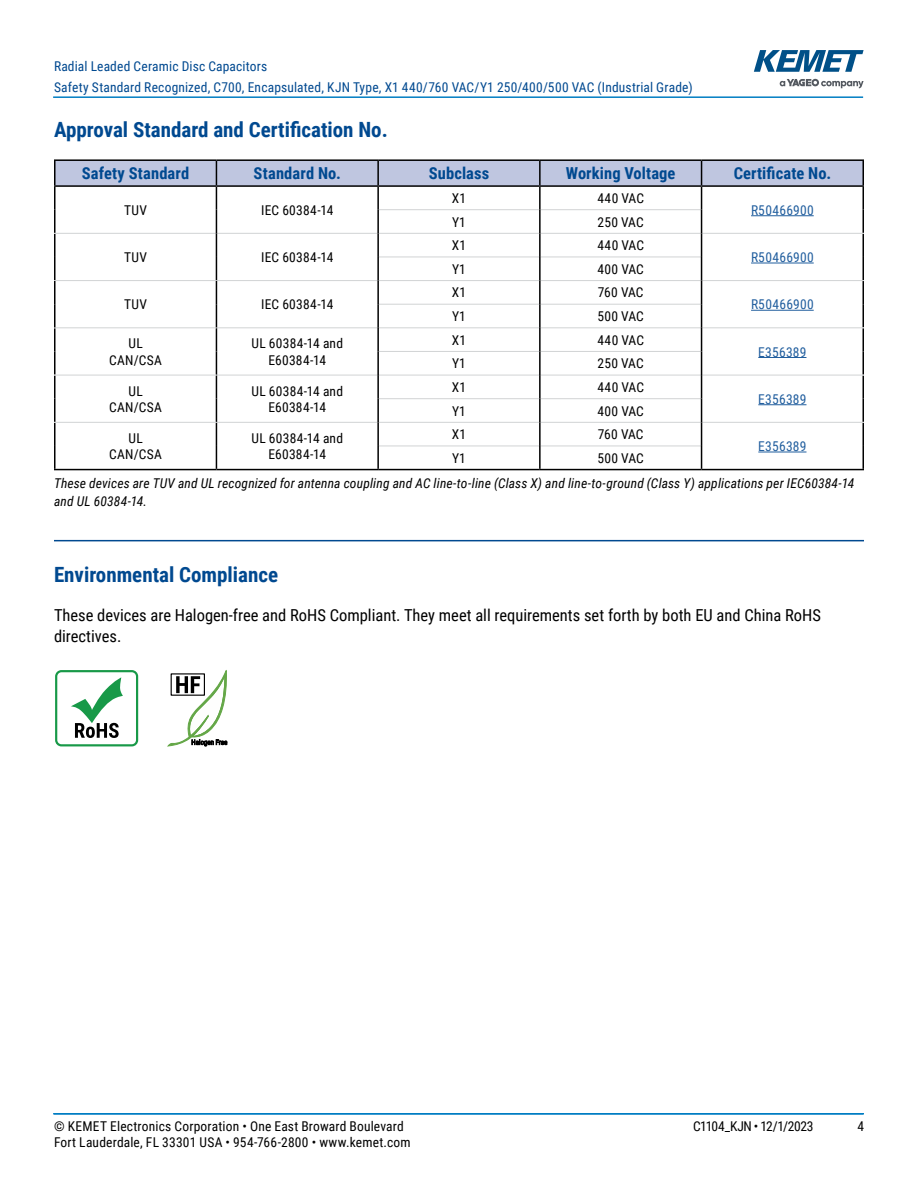
<style>
.page{position:relative;width:918px;height:1188px;background:#fff}
.page>*{position:absolute;margin:0;border:0;box-sizing:border-box;transform-origin:0 0}
.t1{font:700 21px "Roboto Condensed";color:#004990}
.t2{font:16.5px/21px "Roboto Condensed";color:#000}
.t3{font:700 16.5px "Roboto Condensed";letter-spacing:.01em;color:#004990}
.t4{font:13.5px/16.2px "Roboto Condensed";letter-spacing:.015em;color:#000;text-align:center}
.t5{font:italic 13.5px/18px "Roboto Condensed";letter-spacing:.01em;color:#000}
.t6{font:13.5px/21px "Roboto Condensed";letter-spacing:.01em;color:#004990}
.t7{font:13.5px "Roboto Condensed";letter-spacing:.02em;color:#215e9e}
.t8{font:13.5px "Roboto Condensed";letter-spacing:-.025em;color:#000}
</style>
<div class="page">
<hr style="left:54px;top:1113px;width:810px;height:2px;background:#007dc3">
<hr style="left:53px;top:1113px;width:810px;height:2px;background:#007dc3">
<hr style="left:53px;top:96px;width:810px;height:2px;background:#007dc3">
<svg style="left:780px;top:79px;width:84px;height:9px"></svg>
<svg style="left:754px;top:50px;width:110px;height:22px"></svg>
<hr style="left:54px;top:540px;width:810px;height:1px;background:#004990">
<hr style="left:54px;top:328px;width:2px;height:23px;background:#000">
<hr style="left:54px;top:351px;width:2px;height:24px;background:#000">
<hr style="left:54px;top:375px;width:2px;height:24px;background:#000">
<hr style="left:54px;top:399px;width:2px;height:23px;background:#000">
<hr style="left:216px;top:469px;width:162px;height:1px;background:#000">
<hr style="left:378px;top:469px;width:162px;height:1px;background:#000">
<hr style="left:540px;top:469px;width:162px;height:1px;background:#000">
<hr style="left:862px;top:187px;width:2px;height:23px;background:#000">
<hr style="left:862px;top:210px;width:2px;height:23px;background:#000">
<hr style="left:862px;top:234px;width:2px;height:23px;background:#000">
<hr style="left:862px;top:257px;width:2px;height:23px;background:#000">
<hr style="left:862px;top:281px;width:2px;height:23px;background:#000">
<hr style="left:862px;top:304px;width:2px;height:23px;background:#000">
<hr style="left:862px;top:328px;width:2px;height:23px;background:#000">
<hr style="left:862px;top:351px;width:2px;height:24px;background:#000">
<hr style="left:862px;top:375px;width:2px;height:24px;background:#000">
<hr style="left:862px;top:399px;width:2px;height:23px;background:#000">
<hr style="left:862px;top:423px;width:2px;height:23px;background:#000">
<hr style="left:862px;top:446px;width:2px;height:23px;background:#000">
<hr style="left:702px;top:469px;width:162px;height:1px;background:#000">
<hr style="left:54px;top:159px;width:162px;height:2px;background:#000">
<hr style="left:54px;top:161px;width:2px;height:24px;background:#000">
<hr style="left:216px;top:159px;width:162px;height:2px;background:#000">
<hr style="left:378px;top:159px;width:162px;height:2px;background:#000">
<hr style="left:540px;top:159px;width:162px;height:2px;background:#000">
<hr style="left:702px;top:159px;width:162px;height:2px;background:#000">
<hr style="left:862px;top:161px;width:2px;height:24px;background:#000">
<hr style="left:702px;top:185px;width:162px;height:2px;background:#000">
<hr style="left:54px;top:423px;width:2px;height:23px;background:#000">
<hr style="left:54px;top:446px;width:2px;height:23px;background:#000">
<hr style="left:54px;top:469px;width:162px;height:1px;background:#000">
<hr style="left:54px;top:234px;width:2px;height:23px;background:#000">
<hr style="left:54px;top:257px;width:2px;height:23px;background:#000">
<hr style="left:54px;top:185px;width:162px;height:2px;background:#000">
<hr style="left:54px;top:187px;width:2px;height:23px;background:#000">
<hr style="left:54px;top:210px;width:2px;height:23px;background:#000">
<hr style="left:54px;top:233px;width:162px;height:1px;background:#d1d3d4">
<hr style="left:702px;top:233px;width:162px;height:1px;background:#d1d3d4">
<hr style="left:702px;top:280px;width:162px;height:1px;background:#d1d3d4">
<hr style="left:702px;top:327px;width:162px;height:1px;background:#d1d3d4">
<hr style="left:702px;top:375px;width:162px;height:1px;background:#d1d3d4">
<hr style="left:702px;top:422px;width:162px;height:1px;background:#d1d3d4">
<hr style="left:54px;top:280px;width:162px;height:1px;background:#d1d3d4">
<hr style="left:54px;top:327px;width:162px;height:1px;background:#d1d3d4">
<hr style="left:54px;top:375px;width:162px;height:1px;background:#d1d3d4">
<hr style="left:54px;top:281px;width:2px;height:23px;background:#000">
<hr style="left:54px;top:304px;width:2px;height:23px;background:#000">
<svg style="left:55px;top:160px;width:808px;height:309px"></svg>
<hr style="left:54px;top:422px;width:162px;height:1px;background:#d1d3d4">
<hr style="left:751px;top:215px;width:63px;height:1px;background:#215e9e">
<hr style="left:751px;top:263px;width:63px;height:1px;background:#215e9e">
<hr style="left:751px;top:310px;width:63px;height:1px;background:#215e9e">
<hr style="left:758px;top:357px;width:48px;height:1px;background:#215e9e">
<hr style="left:758px;top:404px;width:48px;height:1px;background:#215e9e">
<hr style="left:758px;top:452px;width:48px;height:1px;background:#215e9e">
<div style="left:55px;top:670px;width:83px;height:76px;border:2px solid #189948;border-radius:5px"></div>
<svg style="left:71px;top:677px;width:52px;height:61px"></svg>
<svg style="left:167px;top:670px;width:60px;height:77px"></svg>
<p class="t6" style="left:54px;top:55px;width:640px">Radial Leaded Ceramic Disc Capacitors<br>Safety Standard Recognized, C700, Encapsulated, KJN Type, X1 440/760 VAC/Y1 250/400/500 VAC (Industrial Grade)</p>
<h1 class="t1" style="left:54px;top:115px;width:335px">Approval Standard and Certification No.</h1>
<p class="t3" style="left:82px;top:162px;width:109px">Safety Standard</p>
<p class="t3" style="left:254px;top:162px;width:89px">Standard No.</p>
<p class="t3" style="left:429px;top:162px;width:62px">Subclass</p>
<p class="t3" style="left:566px;top:162px;width:111px">Working Voltage</p>
<p class="t3" style="left:734px;top:162px;width:99px">Certificate No.</p>
<p class="t4" style="left:124px;top:201px;width:25px">TUV</p>
<p class="t4" style="left:261px;top:201px;width:74px">IEC 60384-14</p>
<p class="t4" style="left:452px;top:190px;width:16px">X1</p>
<p class="t4" style="left:597px;top:190px;width:48px">440 VAC</p>
<p class="t7" style="left:751px;top:201px;width:64px">R50466900</p>
<p class="t4" style="left:452px;top:213px;width:15px">Y1</p>
<p class="t4" style="left:598px;top:213px;width:48px">250 VAC</p>
<p class="t4" style="left:124px;top:249px;width:25px">TUV</p>
<p class="t4" style="left:261px;top:249px;width:74px">IEC 60384-14</p>
<p class="t4" style="left:124px;top:296px;width:25px">TUV</p>
<p class="t4" style="left:261px;top:296px;width:74px">IEC 60384-14</p>
<p class="t4" style="left:452px;top:237px;width:16px">X1</p>
<p class="t4" style="left:597px;top:237px;width:48px">440 VAC</p>
<p class="t4" style="left:452px;top:260px;width:15px">Y1</p>
<p class="t4" style="left:597px;top:260px;width:48px">400 VAC</p>
<p class="t4" style="left:452px;top:284px;width:16px">X1</p>
<p class="t4" style="left:598px;top:284px;width:47px">760 VAC</p>
<p class="t4" style="left:452px;top:308px;width:15px">Y1</p>
<p class="t4" style="left:598px;top:308px;width:48px">500 VAC</p>
<p class="t4" style="left:109px;top:335px;width:54px">UL<br>CAN/CSA</p>
<p class="t4" style="left:252px;top:335px;width:93px">UL 60384-14 and<br>E60384-14</p>
<p class="t4" style="left:452px;top:331px;width:16px">X1</p>
<p class="t4" style="left:597px;top:331px;width:48px">440 VAC</p>
<p class="t4" style="left:452px;top:355px;width:15px">Y1</p>
<p class="t4" style="left:598px;top:355px;width:48px">250 VAC</p>
<p class="t4" style="left:109px;top:382px;width:54px">UL<br>CAN/CSA</p>
<p class="t4" style="left:252px;top:382px;width:93px">UL 60384-14 and<br>E60384-14</p>
<p class="t4" style="left:452px;top:379px;width:16px">X1</p>
<p class="t4" style="left:597px;top:379px;width:48px">440 VAC</p>
<p class="t4" style="left:452px;top:402px;width:15px">Y1</p>
<p class="t4" style="left:597px;top:402px;width:48px">400 VAC</p>
<p class="t7" style="left:751px;top:248px;width:64px">R50466900</p>
<p class="t7" style="left:751px;top:295px;width:64px">R50466900</p>
<p class="t7" style="left:758px;top:342px;width:50px">E356389</p>
<p class="t7" style="left:758px;top:390px;width:50px">E356389</p>
<p class="t4" style="left:109px;top:430px;width:54px">UL<br>CAN/CSA</p>
<p class="t4" style="left:252px;top:430px;width:93px">UL 60384-14 and<br>E60384-14</p>
<p class="t4" style="left:452px;top:426px;width:16px">X1</p>
<p class="t4" style="left:598px;top:426px;width:47px">760 VAC</p>
<p class="t7" style="left:758px;top:437px;width:50px">E356389</p>
<p class="t4" style="left:452px;top:449px;width:15px">Y1</p>
<p class="t4" style="left:598px;top:449px;width:48px">500 VAC</p>
<p class="t5" style="left:54px;top:474px;width:802px">These devices are TUV and UL recognized for antenna coupling and AC line-to-line (Class X) and line-to-ground (Class Y) applications per IEC60384-14 and UL 60384-14.</p>
<h1 class="t1" style="left:54px;top:560px;width:226px">Environmental Compliance</h1>
<p class="t2" style="left:54px;top:604px;width:769px">These devices are Halogen-free and RoHS Compliant. They meet all requirements set forth by both EU and China RoHS directives.</p>
<p class="t4" style="left:54px;top:1117px;width:351px">© KEMET Electronics Corporation • One East Broward Boulevard</p>
<p class="t8" style="left:693px;top:1116px;width:122px">C1104_KJN • 12/1/2023</p>
<p class="t4" style="left:857px;top:1117px;width:8px">4</p>
<p class="t4" style="left:54px;top:1133px;width:358px">Fort Lauderdale, FL 33301 USA • 954-766-2800 • www.kemet.com</p>
</div>
